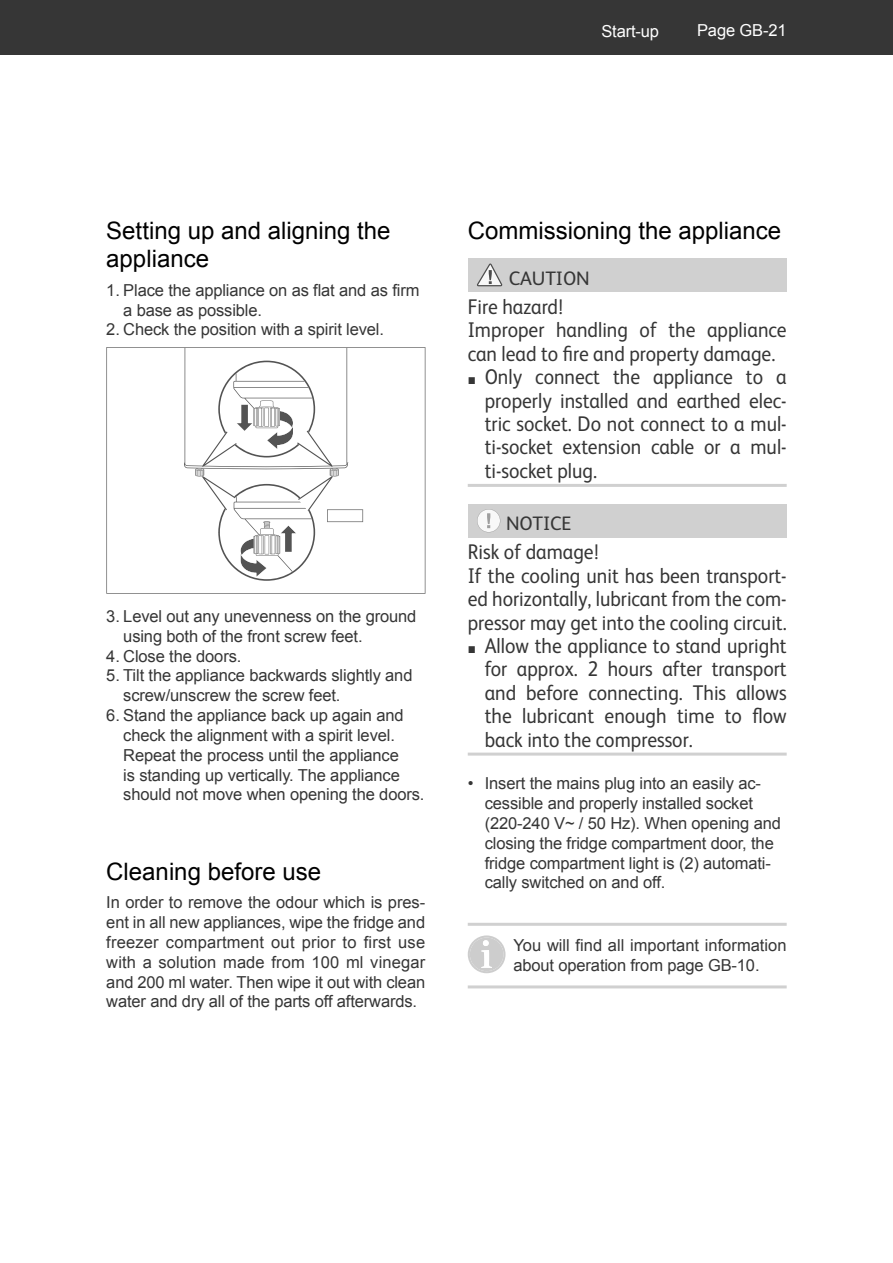
<style>
.page{position:relative;width:893px;height:1263px;background:#fff}
.page>*{position:absolute;margin:0;border:0;box-sizing:border-box;transform-origin:0 0}
.t1{font:24px/28.8px "Arial";color:#000}
.t2{font:21.3px/23.4px "FS Albert";color:#363636;scale:.92 1}
.t3{font:19.5px "FS Albert";letter-spacing:-.005em;color:#363636}
.t4{font:16.5px/19.8px "Arial";letter-spacing:-.01em;color:#363636}
.t5{font:16.5px "Arial";letter-spacing:-.01em;color:#fff}
.s1{font-family:"Arial";font-size:14.7px}
</style>
<div class="page">
<div style="left:0;top:0;width:893px;height:54px;background:#363636"></div>
<svg style="left:106px;top:347px;width:319px;height:247px"></svg>
<svg style="left:184px;top:348px;width:179px;height:233px"></svg>
<div style="left:468px;top:259px;width:319px;height:33px;background:#d0d0d0"></div>
<hr style="left:468px;top:484px;width:319px;height:3px;background:#d0d0d0">
<div style="left:468px;top:504px;width:319px;height:33px;background:#d0d0d0"></div>
<hr style="left:468px;top:753px;width:319px;height:3px;background:#d0d0d0">
<hr style="left:468px;top:923px;width:319px;height:3px;background:#d0d0d0">
<hr style="left:468px;top:985px;width:319px;height:3px;background:#d0d0d0">
<svg style="left:477px;top:263px;width:25px;height:23px"></svg>
<svg style="left:477px;top:509px;width:23px;height:23px"></svg>
<svg style="left:468px;top:935px;width:37px;height:38px"></svg>
<p class="t5" style="left:601px;top:22px;width:59px">Start-up</p>
<p class="t5" style="left:697px;top:21px;width:91px">Page GB-21</p>
<h1 class="t1" style="left:106px;top:216px;width:286px">Setting up and aligning the appliance</h1>
<p class="t4" style="left:123px;top:280px;width:298px;text-indent:-17px">1. Place the appliance on as flat and as firm a base as possible.</p>
<p class="t4" style="left:106px;top:320px;width:279px">2. Check the position with a spirit level.</p>
<p class="t4" style="left:123px;top:606px;width:295px;text-indent:-17px">3. Level out any unevenness on the ground using both of the front screw feet.</p>
<p class="t4" style="left:106px;top:646px;width:137px">4. Close the doors.</p>
<p class="t4" style="left:123px;top:666px;width:291px;text-indent:-17px">5. Tilt the appliance backwards slightly and screw/unscrew the screw feet.</p>
<p class="t4" style="left:123px;top:705px;width:303px;text-indent:-17px">6. Stand the appliance back up again and check the alignment with a spirit level.<br>Repeat the process until the appliance<br>is standing up vertically. The appliance should not move when opening the doors.</p>
<h1 class="t1" style="left:106px;top:857px;width:216px">Cleaning before use</h1>
<p class="t4" style="left:106px;top:893px;width:320px;text-align:justify">In order to remove the odour which is pres&shy;ent in all new appliances, wipe the fridge and freezer compartment out prior to first use with a solution made from 100 ml vinegar and 200 ml water. Then wipe it out with clean water and dry all of the parts off afterwards.</p>
<h1 class="t1" style="left:468px;top:216px;width:315px">Commissioning the appliance</h1>
<p class="t3" style="left:509px;top:271px;width:82px">CAUTION</p>
<p class="t2" style="left:468px;top:297px;width:348px">Fire hazard!<br>Improper handling of the appliance can lead to fire and property damage.</p>
<p class="t2" style="left:485px;top:367px;width:330px;text-align:justify;text-indent:-17px"><span class="s1">■</span> Only connect the appliance to a properly installed and earthed elec&shy;tric socket. Do not connect to a mul&shy;ti-socket extension cable or a mul&shy;ti-socket plug.</p>
<p class="t3" style="left:506px;top:516px;width:67px">NOTICE</p>
<p class="t2" style="left:468px;top:542px;width:348px">Risk of damage!<br>If the cooling unit has been transport&shy;ed horizontally, lubricant from the com&shy;pressor may get into the cooling circuit.</p>
<p class="t2" style="left:485px;top:636px;width:330px;text-align:justify;text-indent:-17px"><span class="s1">■</span> Allow the appliance to stand upright for approx. 2 hours after transport and before connecting. This allows the lubricant enough time to flow back into the compressor.</p>
<p class="t4" style="left:485px;top:774px;width:298px;text-indent:-17px">• Insert the mains plug into an easily ac&shy;cessible and properly installed socket (220-240 V~ / 50 Hz). When opening and closing the fridge compartment door, the fridge compartment light is (2) automati&shy;cally switched on and off.</p>
<p class="t4" style="left:513px;top:935px;width:275px">You will find all important information about operation from page GB-10.</p>
</div>
